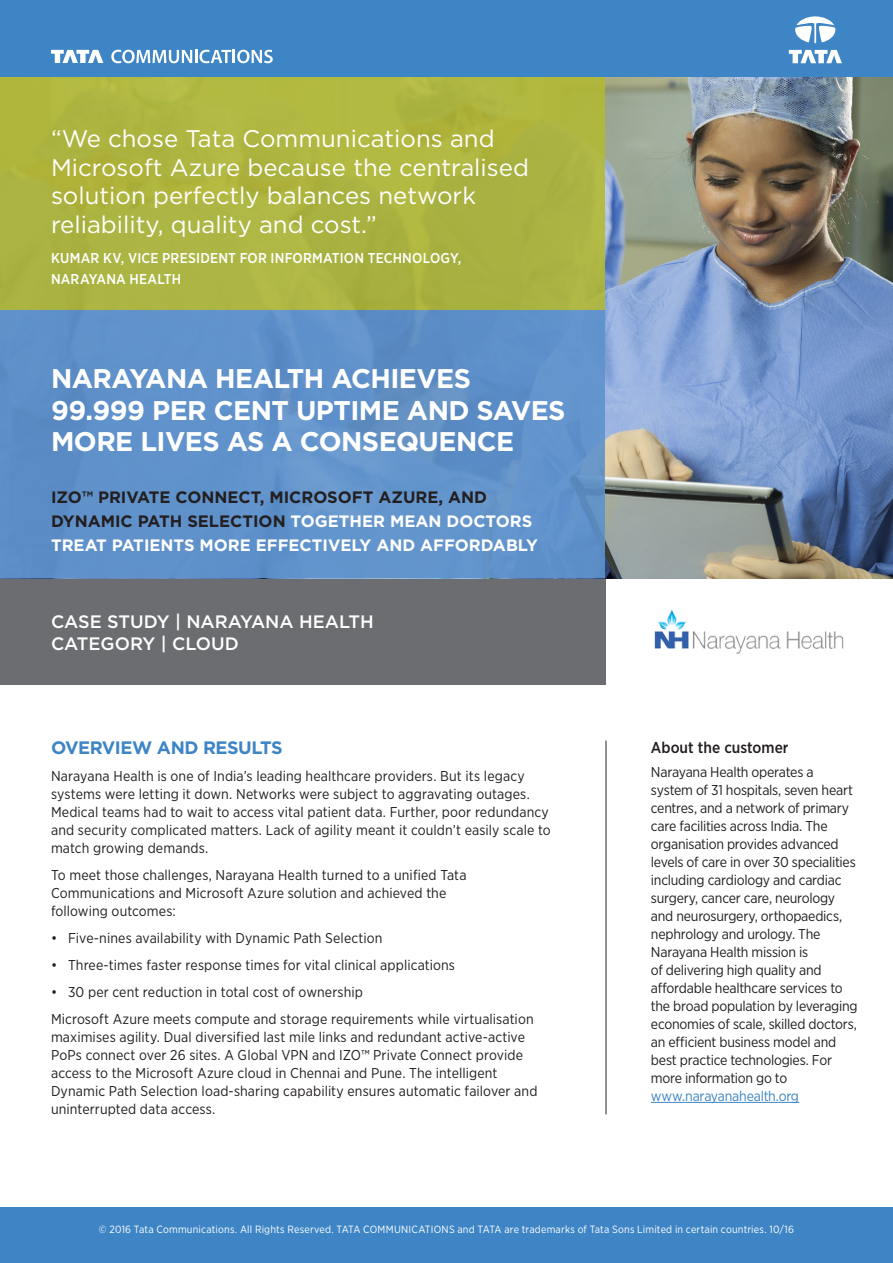
<style>
.page{position:relative;width:893px;height:1263px;background:#fff}
.page>*{position:absolute;margin:0;border:0;box-sizing:border-box;transform-origin:0 0}
.t1{font:700 27px/31.5px "Gotham";letter-spacing:-.02em;color:#fff}
.t2{font:24px/28.8px "Gotham";color:#fff}
.t3{font:500 18px "Gotham";color:#fff}
.t4{font:700 18px "Gotham";letter-spacing:-.025em;color:#3e85c5}
.t5{font:700 16.5px/24px "Gotham";color:#fff}
.t6{font:500 15.75px "Gotham Narrow";color:#231f20}
.body{font:14.25px/18px "Gotham Narrow";color:#231f20}
.body_bullet{font:14.25px "Gotham Narrow";letter-spacing:.005em;color:#231f20}
.Quoter{font:500 14.25px/21px "Gotham Narrow";letter-spacing:.01em;color:#fff}
.body-2{font:10.5px "Gotham Narrow";letter-spacing:.02em;color:#fff}
.s1{color:#231f20}
.s2{color:#3e85c5}
</style>
<div class="page">
<div style="left:0;top:1208px;width:893px;height:55px;background:#3e85c5"></div>
<div style="left:0;top:578px;width:605px;height:107px;background:#6c6d70"></div>
<img style="left:605px;top:77px;width:288px;height:501px">
<div style="left:0;top:77px;width:605px;height:233px;background:#adb541"></div>
<div style="left:0;top:310px;width:605px;height:268px;background:#5e92cc"></div>
<div style="left:0;top:0;width:893px;height:77px;background:#3e85c5"></div>
<svg style="left:111px;top:50px;width:162px;height:13px"></svg>
<svg style="left:51px;top:50px;width:52px;height:13px"></svg>
<svg style="left:789px;top:50px;width:53px;height:13px"></svg>
<svg style="left:795px;top:16px;width:40px;height:27px"></svg>
<img style="left:654px;top:610px;width:190px;height:43px">
<hr style="left:651px;top:1102px;width:148px;height:1px;background:#3e85c5">
<hr style="left:605px;top:741px;width:2px;height:373px;background:#6c6d70">
<p class="t2" style="left:51px;top:123px;width:479px">“We chose Tata Communications and Microsoft Azure because the centralised solution perfectly balances network reliability, quality and cost.”</p>
<p class="Quoter" style="left:51px;top:247px;width:412px">KUMAR KV, VICE PRESIDENT FOR INFORMATION TECHNOLOGY,<br>NARAYANA HEALTH</p>
<p class="t1" style="left:51px;top:363px;width:516px">NARAYANA HEALTH ACHIEVES<br>99.999 PER CENT UPTIME AND SAVES<br>MORE LIVES AS A CONSEQUENCE</p>
<p class="t5" style="left:51px;top:485px;width:488px"><span class="s1">IZO™ PRIVATE CONNECT, MICROSOFT AZURE, AND<br>DYNAMIC PATH SELECTION</span> TOGETHER MEAN DOCTORS<br>TREAT PATIENTS MORE EFFECTIVELY AND AFFORDABLY</p>
<p class="t3" style="left:51px;top:610px;width:324px">CASE STUDY | NARAYANA HEALTH</p>
<p class="t3" style="left:51px;top:631px;width:189px">CATEGORY | CLOUD</p>
<p class="t4" style="left:51px;top:736px;width:233px">OVERVIEW AND RESULTS</p>
<p class="body" style="left:51px;top:767px;width:501px">Narayana Health is one of India’s leading healthcare providers. But its legacy systems were letting it down. Networks were subject to aggravating outages.<br>Medical teams had to wait to access vital patient data. Further, poor redundancy and security complicated matters. Lack of agility meant it couldn’t easily scale to match growing demands.</p>
<p class="body" style="left:51px;top:866px;width:417px">To meet those challenges, Narayana Health turned to a unified Tata<br>Communications and Microsoft Azure solution and achieved the following outcomes:</p>
<p class="body_bullet" style="left:51px;top:929px;width:333px">• Five-nines availability with Dynamic Path Selection</p>
<p class="body_bullet" style="left:51px;top:956px;width:405px">• Three-times faster response times for vital clinical applications</p>
<p class="body_bullet" style="left:51px;top:983px;width:313px">• 30 per cent reduction in total cost of ownership</p>
<p class="body" style="left:51px;top:1010px;width:488px">Microsoft Azure meets compute and storage requirements while virtualisation maximises agility. Dual diversified last mile links and redundant active-active PoPs connect over 26 sites. A Global VPN and IZO™ Private Connect provide access to the Microsoft Azure cloud in Chennai and Pune. The intelligent Dynamic Path Selection load-sharing capability ensures automatic failover and uninterrupted data access.</p>
<p class="t6" style="left:651px;top:737px;width:139px">About the customer</p>
<p class="body" style="left:651px;top:763px;width:208px">Narayana Health operates a system of 31 hospitals, seven heart centres, and a network of primary care facilities across India. The organisation provides advanced levels of care in over 30 specialities including cardiology and cardiac surgery, cancer care, neurology and neurosurgery, orthopaedics, nephrology and urology. The<br>Narayana Health mission is<br>of delivering high quality and affordable healthcare services to the broad population by leveraging economies of scale, skilled doctors, an efficient business model and best practice technologies. For more information go to <span class="s2">www.narayanahealth.org</span></p>
<p class="body-2" style="left:99px;top:1223px;width:697px">© 2016 Tata Communications. All Rights Reserved. TATA COMMUNICATIONS and TATA are trademarks of Tata Sons Limited in certain countries. 10/16</p>
</div>
